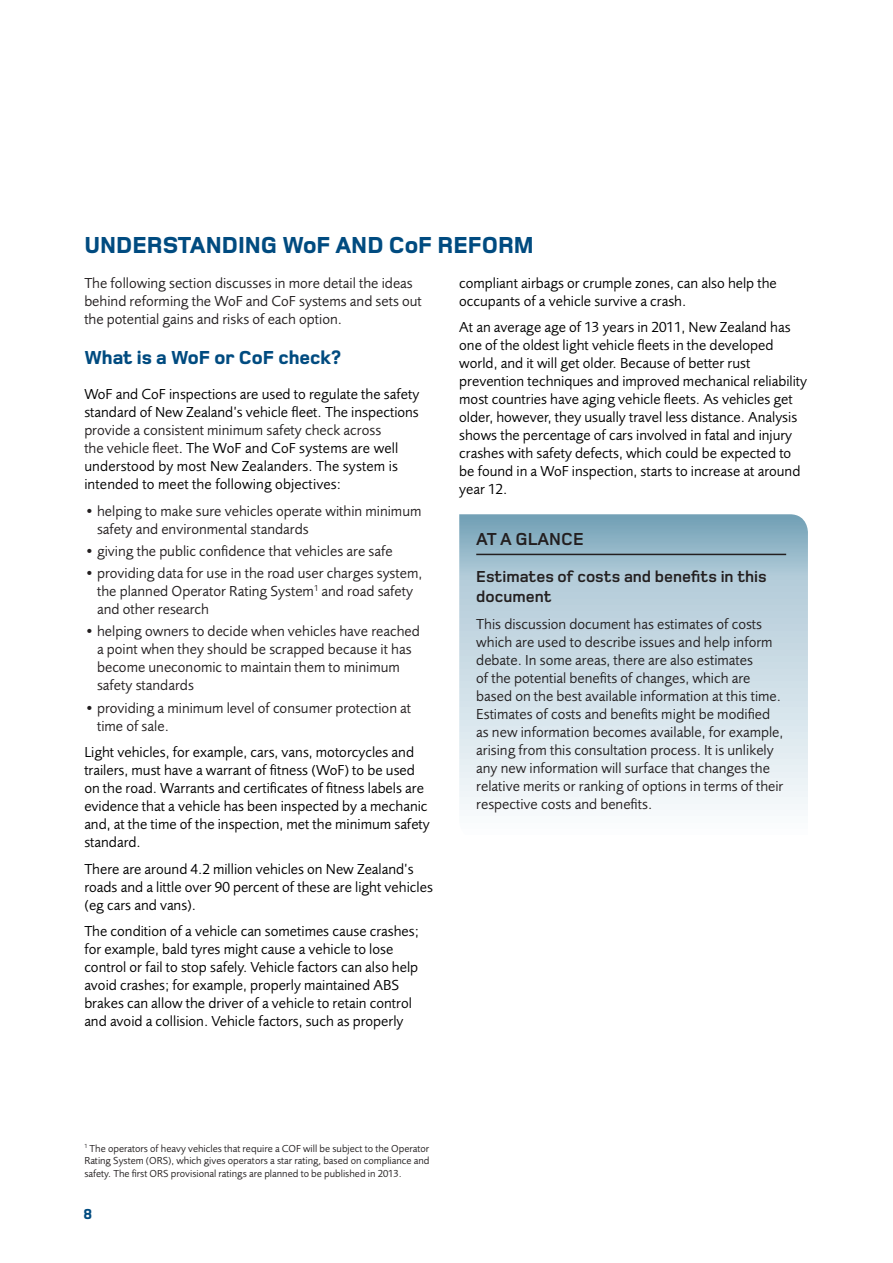
<style>
.page{position:relative;width:893px;height:1263px;background:#fff}
.page>*{position:absolute;margin:0;border:0;box-sizing:border-box;transform-origin:0 0}
.t1{font:800 24px "Foundry Monoline";color:#004b80}
.t2{font:800 19.5px "Foundry Monoline";color:#004b80}
.t3{font:700 18px "Foundry Monoline";color:#231f20}
.t4{font:700 16.5px/19.8px "Foundry Monoline";color:#231f20}
.t5{font:15px/18px "Foundry Sans";color:#000}
.t6{font:15px/18px "Foundry Sans";color:#231f20}
.t7{font:800 15px "Foundry Monoline";color:#004b80}
.t8{font:10.5px/12.6px "Foundry Sans";color:#231f20;text-align:justify}
.s1{color:#231f20}
</style>
<div class="page">
<svg style="left:459px;top:514px;width:349px;height:296px;background:#c4d7e1"></svg>
<hr style="left:476px;top:554px;width:310px;height:1px;background:#231f20">
<h1 class="t1" style="left:84px;top:232px;width:17px">UNDERST</h1>
<h1 class="t1" style="left:190px;top:232px;width:30px">ANDIN</h1>
<h1 class="t1" style="left:261px;top:232px;width:194px">G WOF AND COF REFORM</h1>
<p class="t6" style="left:84px;top:274px;width:339px">The following section discusses in more detail the ideas behind reforming the WoF and CoF systems and sets out the potential gains and risks of each option.</p>
<h2 class="t2" style="left:84px;top:347px;width:258px">WHAT IS A WOF OR COF CHECK?</h2>
<p class="t5" style="left:84px;top:385px;width:336px">WoF and CoF inspections are used to regulate the safety standard of New Zealand’s vehicle fleet. The inspections</p>
<p class="t5" style="left:84px;top:421px;width:315px"><span class="s1">provide a consistent minimum safety check across the vehicle fleet</span>. The WoF and CoF systems are well understood by most New Zealanders. The system is intended to meet the following objectives:</p>
<p class="t6" style="left:97px;top:502px;width:326px;text-indent:-13px">• helping to make sure vehicles operate within minimum safety and environmental standards</p>
<p class="t6" style="left:84px;top:542px;width:310px">• giving the public confidence that vehicles are safe</p>
<p class="t6" style="left:97px;top:564px;width:327px;text-indent:-13px">• providing data for use in the road user charges system, the planned Operator Rating System<sup>1</sup> and road safety and other research</p>
<p class="t6" style="left:97px;top:622px;width:324px;text-indent:-13px">• helping owners to decide when vehicles have reached a point when they should be scrapped because it has become uneconomic to maintain them to minimum safety standards</p>
<p class="t6" style="left:97px;top:699px;width:316px;text-indent:-13px">• providing a minimum level of consumer protection at time of sale.</p>
<p class="t5" style="left:84px;top:743px;width:347px">Light vehicles, for example, cars, vans, motorcycles and trailers, must have a warrant of fitness (WoF) to be used on the road. Warrants and certificates of fitness labels are evidence that a vehicle has been inspected by a mechanic and, at the time of the inspection, met the minimum safety standard.</p>
<p class="t5" style="left:84px;top:860px;width:350px">There are around 4.2 million vehicles on New Zealand’s roads and a little over 90 percent of these are light vehicles (eg cars and vans).</p>
<p class="t5" style="left:84px;top:922px;width:336px">The condition of a vehicle can sometimes cause crashes; for example, bald tyres might cause a vehicle to lose control or fail to stop safely. Vehicle factors can also help avoid crashes; for example, properly maintained ABS brakes can allow the driver of a vehicle to retain control and avoid a collision. Vehicle factors, such as properly</p>
<p class="t5" style="left:459px;top:274px;width:319px">compliant airbags or crumple zones, can also help the occupants of a vehicle survive a crash.</p>
<p class="t5" style="left:459px;top:318px;width:349px">At an average age of 13 years in 2011, New Zealand has one of the oldest light vehicle fleets in the developed world, and it will get older. Because of better rust prevention techniques and improved mechanical reliability most countries have aging vehicle fleets. As vehicles get older, however, they usually travel less distance. Analysis shows the percentage of cars involved in fatal and injury crashes with safety defects, which could be expected to be found in a WoF inspection, starts to increase at around year 12.</p>
<p class="t3" style="left:476px;top:530px;width:109px">AT A GLANCE</p>
<p class="t4" style="left:476px;top:567px;width:292px">Estimates of costs and benefits in this document</p>
<p class="t6" style="left:476px;top:614px;width:309px">This discussion document has estimates of costs which are used to describe issues and help inform debate. In some areas, there are also estimates<br>of the potential benefits of changes, which are based on the best available information at this time.<br>Estimates of costs and benefits might be modified as new information becomes available, for example, arising from this consultation process. It is unlikely any new information will surface that changes the relative merits or ranking of options in terms of their respective costs and benefits.</p>
<p class="t8" style="left:84px;top:1142px;width:347px"><sup>1</sup> The operators of heavy vehicles that require a COF will be subject to the Operator Rating System (ORS), which gives operators a star rating, based on compliance and safety. The first ORS provisional ratings are planned to be published in 2013.</p>
<p class="t7" style="left:84px;top:1206px;width:10px">8</p>
</div>
